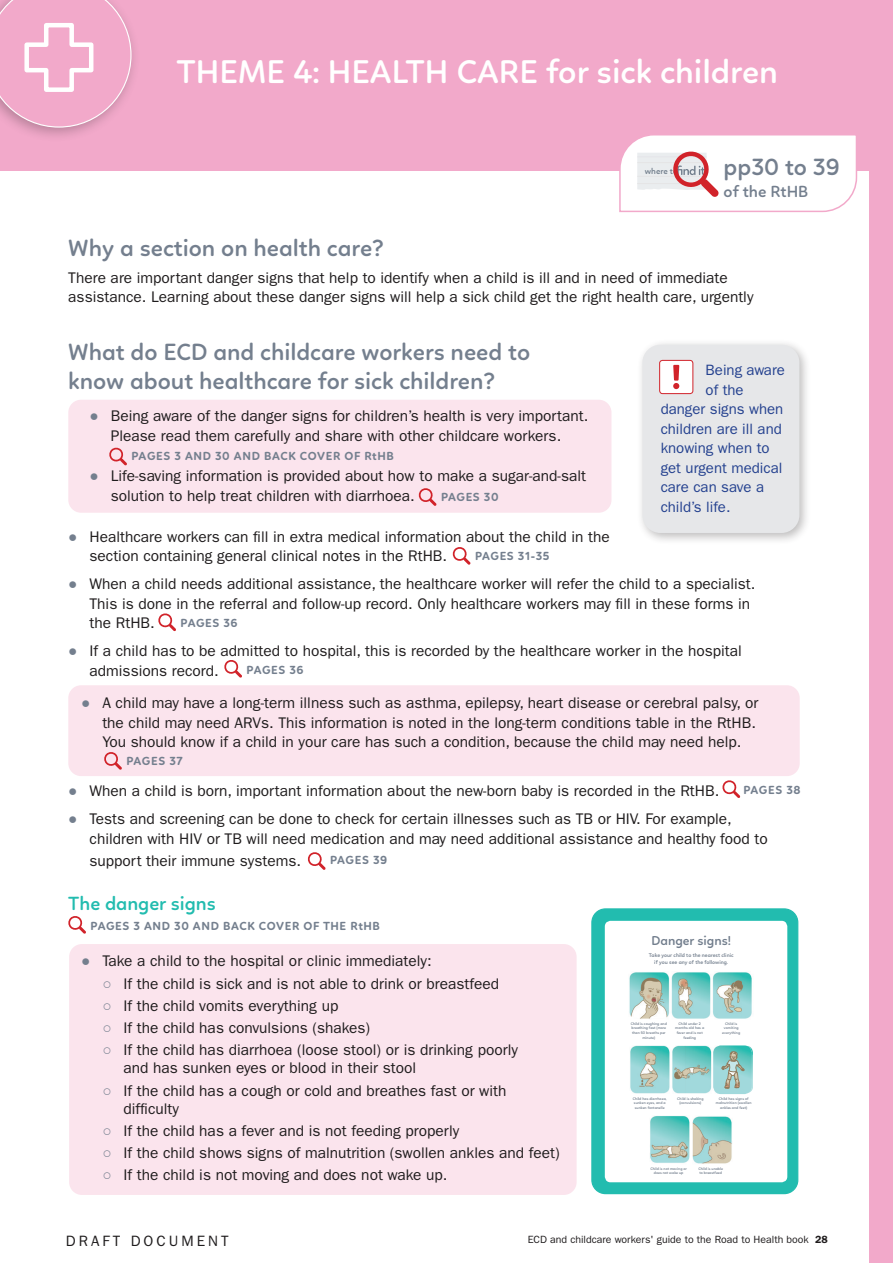
<style>
.page{position:relative;width:893px;height:1263px;background:#fff}
.page>*{position:absolute;margin:0;border:0;box-sizing:border-box;transform-origin:0 0}
.Main_heading{font:600 33.6px "Linotte";color:#fff}
.Subhead1{font:600 24px/28.5px "Linotte";color:#747f8e}
.Magnifying_info__mai{font:600 24px "Linotte";color:#747f8e}
.subhead3{font:600 19.5px "Linotte";color:#22bcaf}
.Numbers{font:600 16.5px "Linotte";color:#747f8e}
.Body_Copy{font:15.45px/19.5px "ITC Franklin Gothic Std";color:#1f1c1d}
.Blue_box_texts{font:15px "ITC Franklin Gothic Std";color:#24418f}
.t1{font:15px "ITC Franklin Gothic Std";letter-spacing:.2em;color:#1f1c1d}
.t2{font:600 13.2px "Linotte";color:#717d8c}
.Magnifying_page_copy{font:700 12px "Linotte";letter-spacing:.05em;color:#747f8e}
.t3{font:10.5px "ITC Franklin Gothic Std";color:#1f1c1d}
.t4{font:600 8.55px "Linotte";color:#717e8c}
.t5{font:600 5.55px/6.8px "Linotte";color:#717d8c;text-align:center}
.t6{font:600 3.75px/4.7px "Linotte";color:#717d8c;text-align:center}
.s1{font-family:"Arial";color:#747f8e}
.s2{font-weight:600}
</style>
<div class="page">
<div style="left:870px;top:0;width:23px;height:1263px;background:#f2a9ca"></div>
<div style="left:69px;top:944px;width:508px;height:251px;background:#fbe4ed;border-radius:13px"></div>
<div style="left:68px;top:685px;width:732px;height:91px;background:#fbe4ed;border-radius:13px"></div>
<div style="left:68px;top:400px;width:543px;height:113px;background:#fbe4ed;border-radius:13px"></div>
<div style="left:0;top:0;width:893px;height:171px;background:#f2a9ca"></div>
<div style="left:0;top:0;width:141px;height:142px;background:#231f20;opacity:.3"></div>
<svg style="left:0;top:0;width:132px;height:128px"></svg>
<div style="left:636px;top:339px;width:175px;height:206px;background:#231f20;opacity:.3"></div>
<div style="left:642px;top:345px;width:157px;height:188px;background:#e6e7e9;border-radius:18px"></div>
<div style="left:660px;top:360px;width:33px;height:34px;background:#fff;border-radius:3px"></div>
<div style="left:659px;top:360px;width:34px;height:34px;border:1px solid #d1232a;border-radius:3px"></div>
<svg style="left:673px;top:365px;width:6px;height:24px"></svg>
<svg style="left:109px;top:447px;width:18px;height:18px"></svg>
<svg style="left:418px;top:488px;width:19px;height:18px"></svg>
<svg style="left:452px;top:547px;width:19px;height:18px"></svg>
<svg style="left:158px;top:613px;width:18px;height:18px"></svg>
<svg style="left:224px;top:660px;width:18px;height:18px"></svg>
<svg style="left:104px;top:752px;width:18px;height:18px"></svg>
<svg style="left:722px;top:780px;width:18px;height:18px"></svg>
<svg style="left:307px;top:852px;width:19px;height:18px"></svg>
<svg style="left:619px;top:135px;width:239px;height:78px"></svg>
<svg style="left:68px;top:916px;width:18px;height:18px"></svg>
<svg style="left:593px;top:910px;width:205px;height:283px"></svg>
<div style="left:591px;top:908px;width:207px;height:286px;border:1px solid #22bcaf;border-radius:14px"></div>
<p class="Main_heading" style="left:176px;top:52px;width:603px">THEME 4: HEALTH CARE for sick children</p>
<p class="t4" style="left:645px;top:166px;width:34px">where to</p>
<p class="Magnifying_info__mai" style="left:724px;top:153px;width:118px">pp30 to 39</p>
<p class="Numbers" style="left:724px;top:181px;width:86px">of the RtHB</p>
<p class="Subhead1" style="left:68px;top:234px;width:317px">Why a section on health care?</p>
<p class="Body_Copy" style="left:68px;top:269px;width:687px;line-height:18.8px">There are important danger signs that help to identify when a child is ill and in need of immediate assistance. Learning about these danger signs will help a sick child get the right health care, urgently</p>
<p class="Subhead1" style="left:68px;top:338px;width:463px">What do ECD and childcare workers need to know about healthcare for sick children?</p>
<p class="Body_Copy" style="left:90px;top:406px;width:500px;text-align:center"><span class="s1">●</span> Being aware of the danger signs for children’s health is very important.<br>Please read them carefully and share with other childcare workers.</p>
<p class="Body_Copy" style="left:111px;top:467px;width:477px;text-indent:-21px"><span class="s1">●</span> Life-saving information is provided about how to make a sugar-and-salt solution to help treat children with diarrhoea.</p>
<p class="Body_Copy" style="left:90px;top:527px;width:522px;text-indent:-21px"><span class="s1">●</span> Healthcare workers can fill in extra medical information about the child in the section containing general clinical notes in the RtHB.</p>
<p class="Body_Copy" style="left:90px;top:574px;width:667px;text-indent:-21px"><span class="s1">●</span> When a child needs additional assistance, the healthcare worker will refer the child to a specialist.<br>This is done in the referral and follow-up record. Only healthcare workers may fill in these forms in the RtHB.</p>
<p class="Body_Copy" style="left:90px;top:641px;width:654px;text-indent:-21px"><span class="s1">●</span> If a child has to be admitted to hospital, this is recorded by the healthcare worker in the hospital admissions record.</p>
<p class="Body_Copy" style="left:102px;top:693px;width:657px;text-indent:-21px"><span class="s1">●</span> A child may have a long-term illness such as asthma, epilepsy, heart disease or cerebral palsy, or the child may need ARVs. This information is noted in the long-term conditions table in the RtHB.<br>You should know if a child in your care has such a condition, because the child may need help.</p>
<p class="Body_Copy" style="left:68px;top:781px;width:652px"><span class="s1">●</span> When a child is born, important information about the new-born baby is recorded in the RtHB.</p>
<p class="Body_Copy" style="left:90px;top:809px;width:680px;text-indent:-21px"><span class="s1">●</span> Tests and screening can be done to check for certain illnesses such as TB or HIV. For example, children with HIV or TB will need medication and may need additional assistance and healthy food to</p>
<p class="Body_Copy" style="left:90px;top:851px;width:213px">support their immune systems.</p>
<p class="subhead3" style="left:68px;top:892px;width:149px">The danger signs</p>
<p class="Blue_box_texts" style="left:706px;top:361px;width:81px">Being aware</p>
<p class="Blue_box_texts" style="left:706px;top:381px;width:40px">of the</p>
<p class="Blue_box_texts" style="left:661px;top:400px;width:124px">danger signs when</p>
<p class="Blue_box_texts" style="left:661px;top:420px;width:123px">children are ill and</p>
<p class="Blue_box_texts" style="left:661px;top:439px;width:110px">knowing when to</p>
<p class="Blue_box_texts" style="left:661px;top:459px;width:123px">get urgent medical</p>
<p class="Blue_box_texts" style="left:661px;top:478px;width:105px">care can save a</p>
<p class="Blue_box_texts" style="left:661px;top:498px;width:71px">child’s life.</p>
<p class="Magnifying_page_copy" style="left:132px;top:449px;width:264px">PAGES 3 AND 30 AND BACK COVER OF RtHB</p>
<p class="Magnifying_page_copy" style="left:441px;top:490px;width:59px">PAGES 30</p>
<p class="Magnifying_page_copy" style="left:475px;top:549px;width:76px">PAGES 31-35</p>
<p class="Magnifying_page_copy" style="left:181px;top:616px;width:59px">PAGES 36</p>
<p class="Magnifying_page_copy" style="left:247px;top:663px;width:59px">PAGES 36</p>
<p class="Magnifying_page_copy" style="left:126px;top:753px;width:58px">PAGES 37</p>
<p class="Magnifying_page_copy" style="left:743px;top:783px;width:59px">PAGES 38</p>
<p class="Magnifying_page_copy" style="left:330px;top:852px;width:59px">PAGES 39</p>
<p class="Magnifying_page_copy" style="left:91px;top:919px;width:291px">PAGES 3 AND 30 AND BACK COVER OF THE RtHB</p>
<p class="Body_Copy" style="left:81px;top:951px;width:352px"><span class="s1">●</span> Take a child to the hospital or clinic immediately:</p>
<p class="Body_Copy" style="left:102px;top:974px;width:398px"><span class="s1">○</span> If the child is sick and is not able to drink or breastfeed</p>
<p class="Body_Copy" style="left:102px;top:996px;width:238px"><span class="s1">○</span> If the child vomits everything up</p>
<p class="Body_Copy" style="left:102px;top:1018px;width:269px"><span class="s1">○</span> If the child has convulsions (shakes)</p>
<p class="Body_Copy" style="left:124px;top:1041px;width:396px;line-height:18px;text-indent:-21px"><span class="s1">○</span> If the child has diarrhoea (loose stool) or is drinking poorly and has sunken eyes or blood in their stool</p>
<p class="Body_Copy" style="left:124px;top:1081px;width:384px;line-height:18px;text-indent:-21px"><span class="s1">○</span> If the child has a cough or cold and breathes fast or with difficulty</p>
<p class="Body_Copy" style="left:102px;top:1121px;width:358px"><span class="s1">○</span> If the child has a fever and is not feeding properly</p>
<p class="Body_Copy" style="left:102px;top:1143px;width:459px"><span class="s1">○</span> If the child shows signs of malnutrition (swollen ankles and feet)</p>
<p class="Body_Copy" style="left:102px;top:1165px;width:347px"><span class="s1">○</span> If the child is not moving and does not wake up.</p>
<p class="t2" style="left:652px;top:933px;width:81px">Danger signs!</p>
<p class="t5" style="left:649px;top:952px;width:86px">Take your child to the nearest clinic if you see any of the following.</p>
<p class="t6" style="left:631px;top:1021px;width:38px">Child is coughing and breathing fast (more than 50 breaths per minute)</p>
<p class="t6" style="left:675px;top:1021px;width:30px">Child under 2 months old has a fever and is not feeding</p>
<p class="t6" style="left:722px;top:1021px;width:19px">Child is vomiting everything</p>
<p class="t6" style="left:633px;top:1096px;width:35px;text-align:left">Child has diarrhoea, sunken eyes, and a sunken fontanelle</p>
<p class="t6" style="left:677px;top:1096px;width:28px">Child is shaking (convulsions)</p>
<p class="t6" style="left:716px;top:1096px;width:37px">Child has signs of malnutrition (swollen ankles and feet)</p>
<p class="t6" style="left:650px;top:1166px;width:38px">Child is not moving or does not wake up</p>
<p class="t6" style="left:698px;top:1166px;width:26px;text-align:left">Child is unable to breastfeed</p>
<p class="t1" style="left:66px;top:1232px;width:164px">DRAFT DOCUMENT</p>
<p class="t3" style="left:528px;top:1233px;width:302px">ECD and childcare workers' guide to the Road to Health book <span class="s2">28</span></p>
</div>
